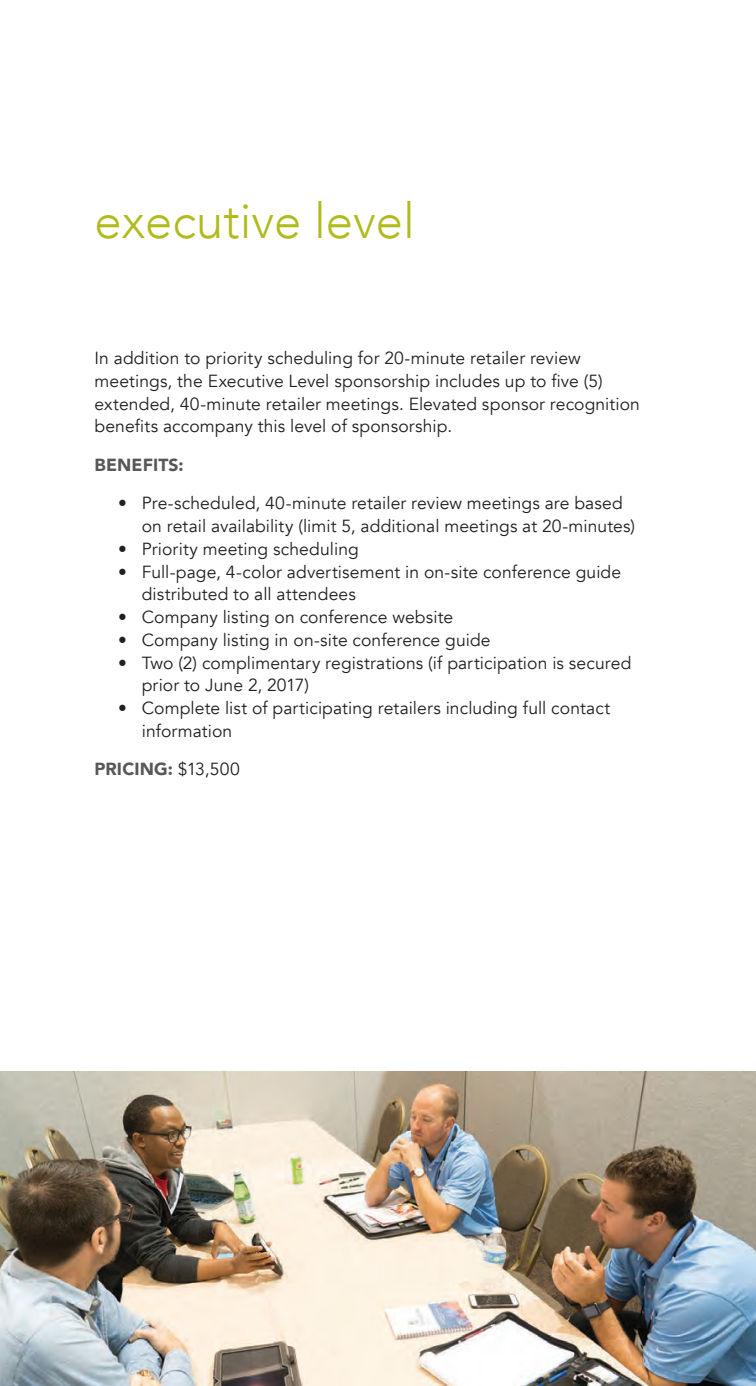
<style>
.page{position:relative;width:756px;height:1386px;background:#fff}
.page>*{position:absolute;margin:0;border:0;box-sizing:border-box;transform-origin:0 0}
.t1{font:300 49px "Avenir";color:#b0bb1d}
.benefits{font:17.5px/22.8px "Avenir";letter-spacing:.005em;color:#231f20}
.body{font:17.5px/22.8px "Avenir";letter-spacing:.005em;color:#231f20}
.pricing{font:900 17.5px "Avenir";letter-spacing:.01em;color:#57585a}
.subhead{font:900 17.5px "Avenir";letter-spacing:.005em;color:#57585a}
.s1{font-weight:400;color:#231f20}
</style>
<div class="page">
<img style="left:0;top:1071px;width:756px;height:315px">
<p class="t1" style="left:94px;top:192px;width:322px">executive level</p>
<p class="body" style="left:94px;top:347px;width:547px">In addition to priority scheduling for 20-minute retailer review meetings, the Executive Level sponsorship includes up to five (5) extended, 40-minute retailer meetings. Elevated sponsor recognition benefits accompany this level of sponsorship.</p>
<p class="subhead" style="left:94px;top:450px;width:91px">BENEFITS:</p>
<p class="benefits" style="left:142px;top:492px;width:495px;text-indent:-24px">• Pre-scheduled, 40-minute retailer review meetings are based on retail availability (limit 5, additional meetings at 20-minutes)</p>
<p class="benefits" style="left:118px;top:538px;width:242px">• Priority meeting scheduling</p>
<p class="benefits" style="left:142px;top:560px;width:481px;text-indent:-24px">• Full-page, 4-color advertisement in on-site conference guide distributed to all attendees</p>
<p class="benefits" style="left:118px;top:606px;width:337px">• Company listing on conference website</p>
<p class="benefits" style="left:118px;top:629px;width:374px">• Company listing in on-site conference guide</p>
<p class="benefits" style="left:142px;top:651px;width:491px;text-indent:-24px">• Two (2) complimentary registrations (if participation is secured prior to June 2, 2017)</p>
<p class="benefits" style="left:142px;top:697px;width:470px;text-indent:-24px">• Complete list of participating retailers including full contact information</p>
<p class="pricing" style="left:94px;top:754px;width:147px">PRICING: <span class="s1">$13,500</span></p>
</div>
